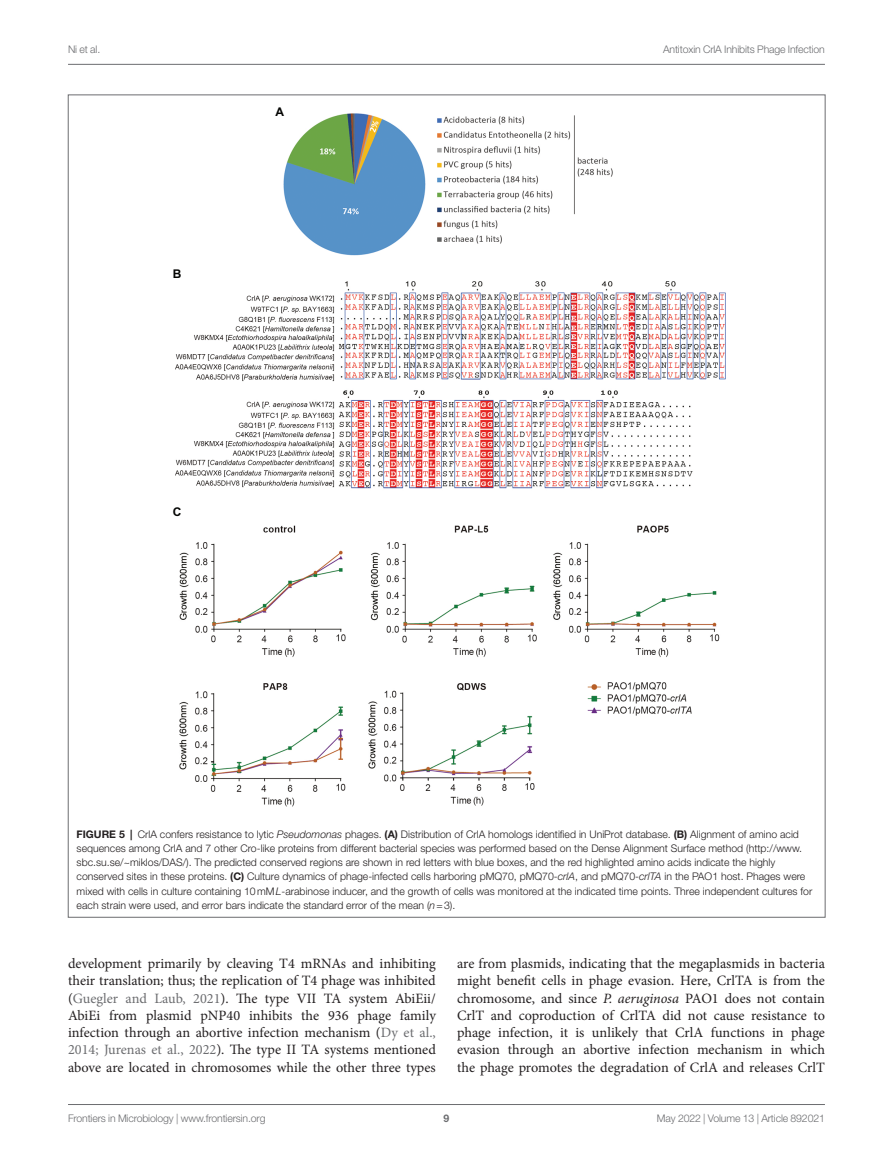
<style>
.page{position:relative;width:893px;height:1170px;background:#fff}
.page>*{position:absolute;margin:0;border:0;box-sizing:border-box;transform-origin:0 0}
.TEXT{font:14.25px/17.2px "Minion Pro";color:#231f20;text-align:justify}
.t1{font:700 12px "Arial";color:#040503}
.FIG_LEG{font:300 10.5px/14.2px "Helvetica Neue LT Std";color:#231f20}
.t2{font:300 10.5px "Helvetica Neue LT Std";letter-spacing:-.015em;color:#6c6d70}
.t3{font:700 10.5px "Helvetica Neue LT Std";color:#6c6d70}
.s1{font-weight:700}
.s2{font-style:italic}
.s3{color:#6c6d70}
</style>
<div class="page">
<hr style="left:68px;top:64px;width:757px;height:1px;background:#6c6d70">
<hr style="left:68px;top:1104px;width:757px;height:1px;background:#6c6d70">
<img style="left:175px;top:113px;width:551px;height:694px">
<p class="t2" style="left:68px;top:42px;width:34px">Ni et al.</p>
<p class="t2" style="left:663px;top:42px;width:163px">Antitoxin CrlA Inhibits Phage Infection</p>
<p class="t1" style="left:173px;top:266px;width:10px">B</p>
<p class="t1" style="left:173px;top:503px;width:10px">C</p>
<p class="t1" style="left:275px;top:103px;width:10px">A</p>
<p class="FIG_LEG" style="left:77px;top:826px;width:737px"><span class="s1">FIGURE 5 |</span> CrlA confers resistance to lytic <span class="s2">Pseudomonas</span> phages. <span class="s1">(A)</span> Distribution of CrlA homologs identified in UniProt database. <span class="s1">(B)</span> Alignment of amino acid sequences among CrlA and 7 other Cro-like proteins from different bacterial species was performed based on the Dense Alignment Surface method (http://www. sbc.su.se/~miklos/DAS/). The predicted conserved regions are shown in red letters with blue boxes, and the red highlighted amino acids indicate the highly conserved sites in these proteins. <span class="s1">(C)</span> Culture dynamics of phage-infected cells harboring pMQ70, pMQ70-<span class="s2">crlA</span>, and pMQ70-<span class="s2">crlTA</span> in the PAO1 host. Phages were mixed with cells in culture containing 10mM<span class="s2">L</span>-arabinose inducer, and the growth of cells was monitored at the indicated time points. Three independent cultures for each strain were used, and error bars indicate the standard error of the mean (<span class="s2">n</span>=3).</p>
<p class="TEXT" style="left:68px;top:954px;width:369px">development primarily by cleaving T4 mRNAs and inhibiting their translation; thus; the replication of T4 phage was inhibited (<span class="s3">Guegler and Laub, 2021</span>). The type VII TA system AbiEii/ AbiEi from plasmid pNP40 inhibits the 936 phage family infection through an abortive infection mechanism (<span class="s3">Dy et al., 2014; Jurenas et al., 2022</span>). The type II TA systems mentioned above are located in chromosomes while the other three types</p>
<p class="TEXT" style="left:457px;top:954px;width:369px">are from plasmids, indicating that the megaplasmids in bacteria might benefit cells in phage evasion. Here, CrlTA is from the chromosome, and since <span class="s2">P. aeruginosa</span> PAO1 does not contain CrlT and coproduction of CrlTA did not cause resistance to phage infection, it is unlikely that CrlA functions in phage evasion through an abortive infection mechanism in which the phage promotes the degradation of CrlA and releases CrlT</p>
<p class="t2" style="left:68px;top:1111px;width:199px">Frontiers in Microbiology | www.frontiersin.org</p>
<p class="t3" style="left:444px;top:1111px;width:7px">9</p>
<p class="t2" style="left:657px;top:1111px;width:169px">May 2022 | Volume 13 | Article 892021</p>
</div>
